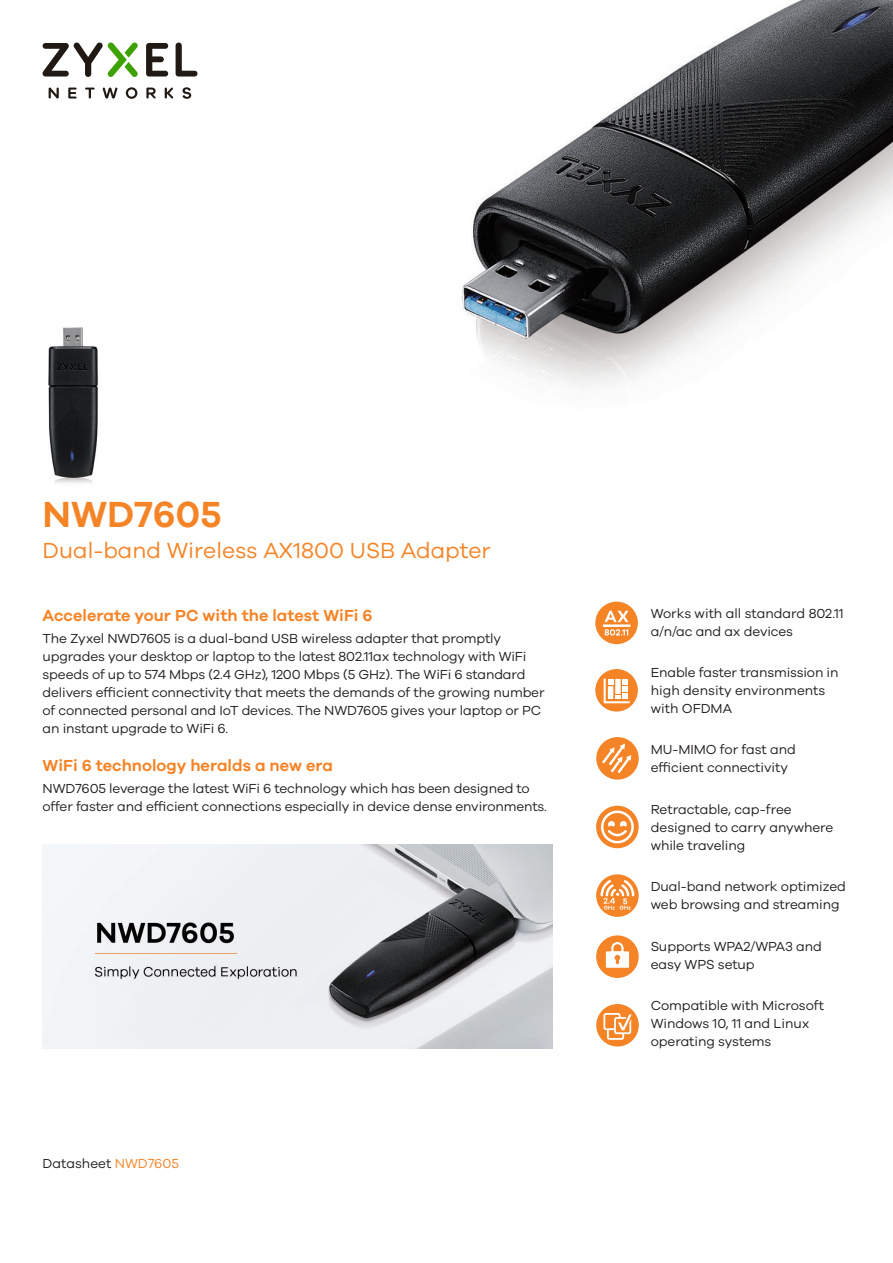
<style>
.page{position:relative;width:893px;height:1263px;background:#fff}
.page>*{position:absolute;margin:0;border:0;box-sizing:border-box;transform-origin:0 0}
.t1{font:600 37.5px "Galano Grotesque";color:#f58427}
.t2{font:22.5px "Galano Grotesque";color:#f58427}
.t3{font:600 16.5px "Galano Grotesque";color:#f58427}
.brand_2_0_intro_bene{font:13.5px/18px "Galano Grotesque";letter-spacing:-.01em;color:#231f20}
.brand_2_0_features{font:13.5px/18px "Galano Grotesque";letter-spacing:-.005em;color:#231f20}
.s1{color:#f58427}
</style>
<div class="page">
<svg style="left:49px;top:88px;width:10px;height:11px"></svg>
<svg style="left:68px;top:88px;width:9px;height:11px"></svg>
<svg style="left:85px;top:88px;width:10px;height:11px"></svg>
<svg style="left:103px;top:88px;width:15px;height:11px"></svg>
<svg style="left:126px;top:87px;width:11px;height:12px"></svg>
<svg style="left:165px;top:88px;width:9px;height:11px"></svg>
<svg style="left:182px;top:87px;width:9px;height:12px"></svg>
<svg style="left:146px;top:88px;width:10px;height:11px"></svg>
<svg style="left:176px;top:43px;width:21px;height:34px"></svg>
<svg style="left:146px;top:43px;width:22px;height:34px"></svg>
<svg style="left:42px;top:42px;width:96px;height:35px"></svg>
<img style="left:48px;top:327px;width:51px;height:156px">
<img style="left:461px;top:0;width:432px;height:388px">
<img style="left:43px;top:844px;width:510px;height:204px">
<div style="left:596px;top:935px;width:43px;height:43px;background:#f58427;border-radius:50%"></div>
<svg style="left:606px;top:942px;width:23px;height:26px"></svg>
<div style="left:596px;top:874px;width:43px;height:43px;background:#f58427;border-radius:50%"></div>
<svg style="left:601px;top:880px;width:33px;height:30px"></svg>
<div style="left:596px;top:806px;width:43px;height:42px;background:#f58427;border-radius:50%"></div>
<svg style="left:601px;top:810px;width:33px;height:33px"></svg>
<div style="left:595px;top:669px;width:43px;height:42px;background:#f58427;border-radius:50%"></div>
<svg style="left:604px;top:678px;width:26px;height:25px"></svg>
<div style="left:595px;top:602px;width:43px;height:42px;background:#f58427;border-radius:50%"></div>
<hr style="left:603px;top:624px;width:28px;height:3px;background:#fff">
<svg style="left:604px;top:611px;width:24px;height:11px"></svg>
<svg style="left:604px;top:629px;width:24px;height:7px"></svg>
<div style="left:596px;top:1004px;width:43px;height:42px;background:#f58427;border-radius:50%"></div>
<svg style="left:603px;top:1013px;width:29px;height:27px"></svg>
<div style="left:596px;top:737px;width:43px;height:43px;background:#f58427;border-radius:50%"></div>
<svg style="left:602px;top:744px;width:29px;height:29px"></svg>
<p class="t1" style="left:43px;top:491px;width:181px">NWD7605</p>
<p class="t2" style="left:43px;top:537px;width:450px">Dual-band Wireless AX1800 USB Adapter</p>
<p class="t3" style="left:43px;top:605px;width:332px">Accelerate your PC with the latest WiFi 6</p>
<p class="brand_2_0_intro_bene" style="left:43px;top:629px;width:503px">The Zyxel NWD7605 is a dual-band USB wireless adapter that promptly upgrades your desktop or laptop to the latest 802.11ax technology with WiFi speeds of up to 574 Mbps (2.4 GHz), 1200 Mbps (5 GHz). The WiFi 6 standard delivers efficient connectivity that meets the demands of the growing number of connected personal and IoT devices. The NWD7605 gives your laptop or PC an instant upgrade to WiFi 6.</p>
<p class="t3" style="left:43px;top:755px;width:292px">WiFi 6 technology heralds a new era</p>
<p class="brand_2_0_intro_bene" style="left:43px;top:779px;width:506px">NWD7605 leverage the latest WiFi 6 technology which has been designed to offer faster and efficient connections especially in device dense environments.</p>
<p class="brand_2_0_intro_bene" style="left:43px;top:1154px;width:138px">Datasheet <span class="s1">NWD7605</span></p>
<p class="brand_2_0_features" style="left:651px;top:604px;width:194px">Works with all standard 802.11 a/n/ac and ax devices</p>
<p class="brand_2_0_features" style="left:651px;top:663px;width:189px">Enable faster transmission in high density environments with OFDMA</p>
<p class="brand_2_0_features" style="left:651px;top:740px;width:147px">MU-MIMO for fast and efficient connectivity</p>
<p class="brand_2_0_features" style="left:651px;top:800px;width:184px">Retractable, cap-free designed to carry anywhere while traveling</p>
<p class="brand_2_0_features" style="left:651px;top:877px;width:197px">Dual-band network optimized web browsing and streaming</p>
<p class="brand_2_0_features" style="left:651px;top:936px;width:173px">Supports WPA2/WPA3 and easy WPS setup</p>
<p class="brand_2_0_features" style="left:651px;top:996px;width:175px">Compatible with Microsoft<br>Windows 10, 11 and Linux operating systems</p>
</div>
